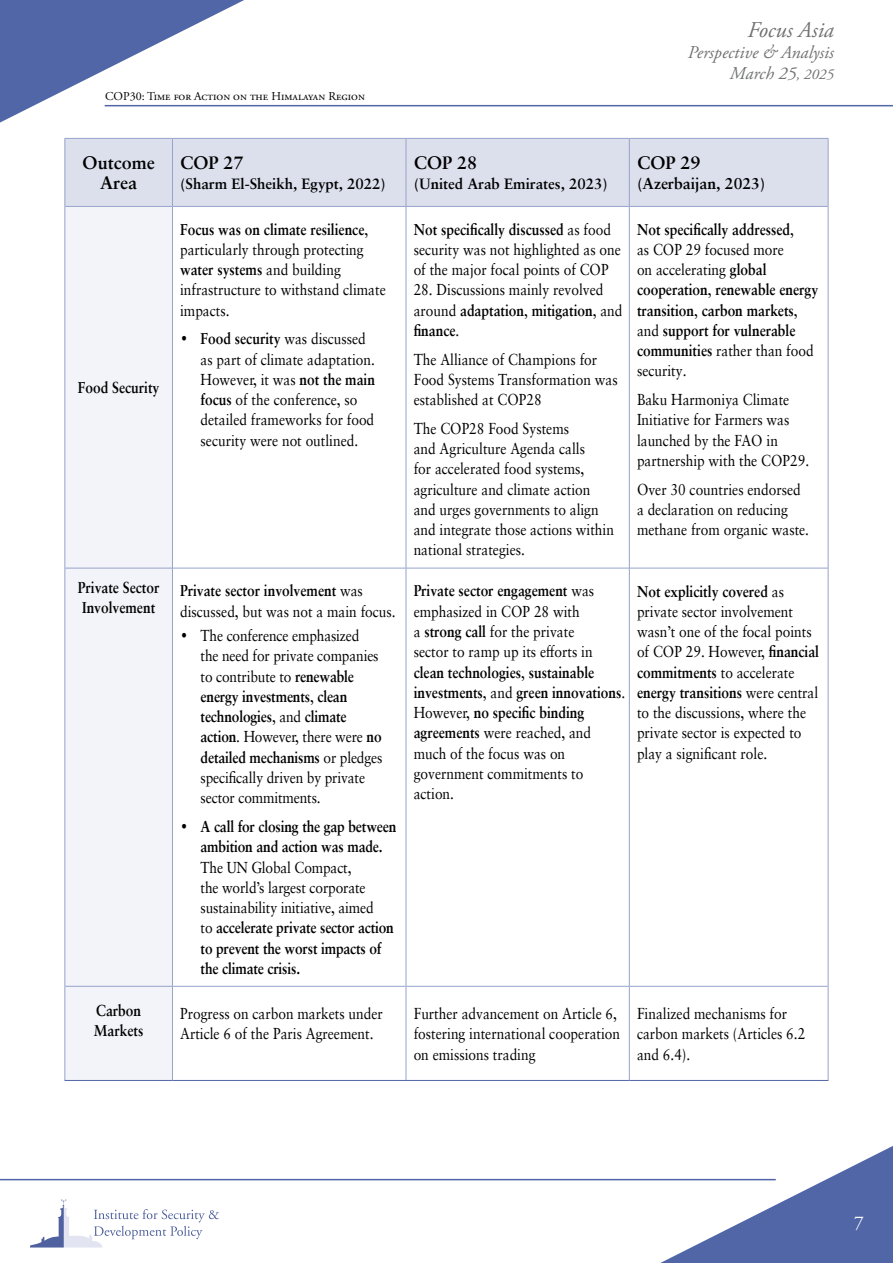
<style>
.page{position:relative;width:893px;height:1263px;background:#fff}
.page>*{position:absolute;margin:0;border:0;box-sizing:border-box;transform-origin:0 0}
.t1{font:italic 22.5px "Adobe Garamond Pro";color:#707172}
.t2{font:19.5px "Adobe Garamond Pro";color:#fff}
.t3{font:italic 18px/21px "Adobe Garamond Pro";color:#707172;text-align:right}
.t4{font:700 18px/20.2px "Sabon";color:#000;text-align:center}
.t5{font:15.75px/20.2px "Sabon";color:#000;scale:.87 1}
.t6{font:700 15.75px/20.2px "Sabon";color:#000;scale:.87 1}
.t7{font:700 15.75px "Sabon";color:#000}
.t8{font:700 15px "Sabon";color:#000}
.t9{font:12px "Adobe Garamond Pro";color:#000}
.s1{font-size:15px}
.s2{font-weight:700}
.s3{font-family:"Charter"}
.s4{font-family:"Charter";font-weight:400}
.s5{font-weight:400}
</style>
<div class="page">
<hr style="left:105px;top:105px;width:788px;height:1px;background:#5166a6">
<svg style="left:0;top:0;width:274px;height:123px"></svg>
<svg style="left:630px;top:1146px;width:263px;height:117px"></svg>
<hr style="left:0;top:1179px;width:776px;height:1px;background:#5166a6">
<svg style="left:30px;top:1199px;width:189px;height:48px"></svg>
<div style="left:65px;top:139px;width:763px;height:67px;background:#dce0ed"></div>
<div style="left:65px;top:207px;width:107px;height:873px;background:#f3f4f9"></div>
<hr style="left:64px;top:138px;width:108px;height:1px;background:#97a3ca">
<hr style="left:172px;top:138px;width:234px;height:1px;background:#97a3ca">
<hr style="left:406px;top:138px;width:223px;height:1px;background:#97a3ca">
<hr style="left:629px;top:138px;width:199px;height:1px;background:#97a3ca">
<hr style="left:65px;top:206px;width:107px;height:1px;background:#97a3ca">
<hr style="left:172px;top:206px;width:234px;height:1px;background:#97a3ca">
<hr style="left:406px;top:206px;width:223px;height:1px;background:#97a3ca">
<hr style="left:629px;top:206px;width:199px;height:1px;background:#97a3ca">
<hr style="left:64px;top:139px;width:1px;height:67px;background:#97a3ca">
<hr style="left:172px;top:139px;width:1px;height:67px;background:#97a3ca">
<hr style="left:406px;top:139px;width:1px;height:67px;background:#97a3ca">
<hr style="left:629px;top:139px;width:1px;height:67px;background:#97a3ca">
<hr style="left:828px;top:139px;width:1px;height:67px;background:#97a3ca">
<hr style="left:65px;top:568px;width:107px;height:1px;background:#97a3ca">
<hr style="left:65px;top:986px;width:107px;height:1px;background:#97a3ca">
<hr style="left:173px;top:568px;width:233px;height:1px;background:#97a3ca">
<hr style="left:406px;top:568px;width:223px;height:1px;background:#97a3ca">
<hr style="left:630px;top:568px;width:198px;height:1px;background:#97a3ca">
<hr style="left:173px;top:986px;width:233px;height:1px;background:#97a3ca">
<hr style="left:406px;top:986px;width:223px;height:1px;background:#97a3ca">
<hr style="left:630px;top:986px;width:198px;height:1px;background:#97a3ca">
<hr style="left:64px;top:206px;width:1px;height:362px;background:#97a3ca">
<hr style="left:172px;top:207px;width:1px;height:361px;background:#97a3ca">
<hr style="left:406px;top:207px;width:1px;height:361px;background:#97a3ca">
<hr style="left:629px;top:207px;width:1px;height:361px;background:#97a3ca">
<hr style="left:828px;top:206px;width:1px;height:362px;background:#97a3ca">
<hr style="left:64px;top:568px;width:1px;height:418px;background:#97a3ca">
<hr style="left:172px;top:568px;width:1px;height:418px;background:#97a3ca">
<hr style="left:406px;top:568px;width:1px;height:418px;background:#97a3ca">
<hr style="left:629px;top:568px;width:1px;height:418px;background:#97a3ca">
<hr style="left:828px;top:568px;width:1px;height:418px;background:#97a3ca">
<hr style="left:64px;top:986px;width:1px;height:94px;background:#97a3ca">
<hr style="left:172px;top:986px;width:1px;height:94px;background:#97a3ca">
<hr style="left:406px;top:986px;width:1px;height:94px;background:#97a3ca">
<hr style="left:629px;top:986px;width:1px;height:94px;background:#97a3ca">
<hr style="left:828px;top:986px;width:1px;height:94px;background:#97a3ca">
<hr style="left:64px;top:1080px;width:108px;height:1px;background:#5166a6">
<hr style="left:172px;top:1080px;width:234px;height:1px;background:#5166a6">
<hr style="left:406px;top:1080px;width:223px;height:1px;background:#5166a6">
<hr style="left:629px;top:1080px;width:199px;height:1px;background:#5166a6">
<p class="t9" style="left:105px;top:89px;width:261px">COP30: Time for Action on the Himalayan Region</p>
<h1 class="t1" style="left:747px;top:16px;width:88px">Focus Asia</h1>
<p class="t3" style="left:688px;top:42px;width:148px">Perspective &amp; Analysis<br>March 25<span class="s1">, 2025</span></p>
<p class="t4" style="left:83px;top:152px;width:74px">Outcome<br>Area</p>
<p class="t4" style="left:180px;top:152px;width:65px">COP 27</p>
<p class="t8" style="left:181px;top:175px;width:207px">(Sharm El-Sheikh, Egypt, 2022)</p>
<p class="t6" style="left:78px;top:377px;width:95px">Food Security</p>
<p class="t5" style="left:180px;top:219px;width:238px"><span class="s2">Focus was on climate resilience</span>, particularly through protecting <span class="s2">water systems</span> and building infrastructure to withstand climate impacts.</p>
<p class="t5" style="left:201px;top:328px;width:202px;text-indent:-20px"><span class="s3">•</span> <span class="s2">Food security</span> was discussed as part of climate adaptation.<br>However, it was <span class="s2">not the main focus</span> of the conference, so detailed frameworks for food security were not outlined.</p>
<p class="t6" style="left:78px;top:577px;width:95px">Private Sector<br>Involvement</p>
<p class="t5" style="left:180px;top:580px;width:249px"><span class="s2">Private sector involvement</span> was discussed, but was not a main focus.</p>
<p class="t5" style="left:201px;top:625px;width:211px;text-indent:-20px"><span class="s3">•</span> The conference emphasized<br>the need for private companies to contribute to <span class="s2">renewable energy investments</span>, <span class="s2">clean technologies</span>, and <span class="s2">climate action</span>. However, there were <span class="s2">no detailed mechanisms</span> or pledges specifically driven by private sector commitments.</p>
<p class="t6" style="left:180px;top:816px;width:250px;text-align:center"><span class="s4">•</span> A call for closing the gap between ambition and action was made.</p>
<p class="t5" style="left:201px;top:856px;width:224px">The UN Global Compact,<br>the world’s largest corporate sustainability initiative, aimed<br>to <span class="s2">accelerate private sector action to prevent the worst impacts of the climate crisis.</span></p>
<p class="t4" style="left:414px;top:152px;width:65px">COP 28</p>
<p class="t8" style="left:414px;top:175px;width:195px">(United Arab Emirates, 2023)</p>
<p class="t5" style="left:414px;top:219px;width:240px"><span class="s2">Not specifically discussed</span> as food security was not highlighted as one of the major focal points of COP</p>
<p class="t5" style="left:414px;top:279px;width:241px">28. Discussions mainly revolved around <span class="s2">adaptation</span>, <span class="s2">mitigation</span>, and <span class="s2">finance</span>.</p>
<p class="t5" style="left:414px;top:349px;width:236px">The Alliance of Champions for<br>Food Systems Transformation was established at COP28</p>
<p class="t5" style="left:414px;top:418px;width:232px">The COP28 Food Systems<br>and Agriculture Agenda calls<br>for accelerated food systems, agriculture and climate action and urges governments to align and integrate those actions within national strategies.</p>
<p class="t4" style="left:637px;top:152px;width:65px">COP 29</p>
<p class="t7" style="left:637px;top:174px;width:129px">(Azerbaijan, 2023)</p>
<p class="t6" style="left:637px;top:219px;width:210px">Not specifically addressed<span class="s5">,<br>as COP 29 focused more<br>on accelerating</span> global cooperation<span class="s5">,</span> renewable energy transition<span class="s5">,</span> carbon markets<span class="s5">, and</span> support for vulnerable communities <span class="s5">rather than food security.</span></p>
<p class="t5" style="left:637px;top:389px;width:199px">Baku Harmoniya Climate<br>Initiative for Farmers was launched by the FAO in partnership with the COP29.</p>
<p class="t5" style="left:637px;top:479px;width:199px">Over 30 countries endorsed a declaration on reducing methane from organic waste.</p>
<p class="t5" style="left:414px;top:580px;width:245px"><span class="s2">Private sector engagement</span> was emphasized in COP 28 with<br>a <span class="s2">strong call</span> for the private<br>sector to ramp up its efforts in <span class="s2">clean technologies</span>, <span class="s2">sustainable investments</span>, and <span class="s2">green innovations</span>.<br>However, <span class="s2">no specific binding agreements</span> were reached, and much of the focus was on government commitments to action.</p>
<p class="t5" style="left:637px;top:580px;width:211px"><span class="s2">Not explicitly covered</span> as private sector involvement wasn’t one of the focal points of COP 29. However, <span class="s2">financial commitments</span> to accelerate <span class="s2">energy transitions</span> were central to the discussions, where the private sector is expected to play a significant role.</p>
<p class="t6" style="left:94px;top:1000px;width:58px">Carbon<br>Markets</p>
<p class="t5" style="left:180px;top:1003px;width:234px">Progress on carbon markets under<br>Article 6 of the Paris Agreement.</p>
<p class="t5" style="left:414px;top:1003px;width:239px">Further advancement on Article 6, fostering international cooperation on emissions trading</p>
<p class="t5" style="left:637px;top:1003px;width:195px">Finalized mechanisms for carbon markets (Articles 6.2 and 6.4).</p>
<p class="t2" style="left:854px;top:1211px;width:11px">7</p>
</div>
